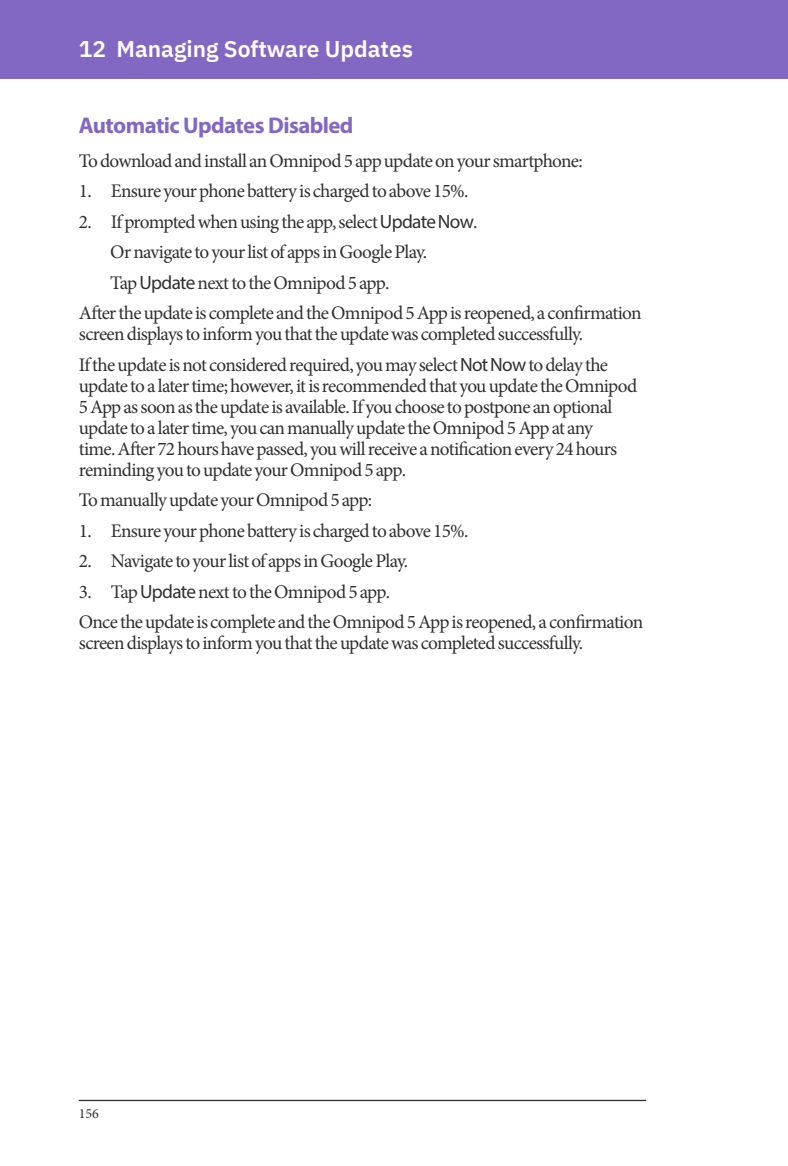
<style>
.page{position:relative;width:788px;height:1166px;background:#fff}
.page>*{position:absolute;margin:0;border:0;box-sizing:border-box;transform-origin:0 0}
.t1{font:600 22.75px "IBM Plex Sans";color:#fff}
.Head2{font:700 22.75px "Myriad Pro";letter-spacing:-.025em;color:#8268c3}
.BodyText{font:19.25px/21px "Minion Pro";letter-spacing:-.04em;color:#312f30}
.BodyTextIndent{font:19.25px "Minion Pro";letter-spacing:-.035em;color:#312f30}
.t2{font:14px "Minion Pro";color:#312f30}
.s1{font-family:"Myriad Pro"}
</style>
<div class="page">
<div style="left:0;top:0;width:788px;height:79px;background:#8268c3"></div>
<hr style="left:79px;top:1099px;width:567px;height:2px;background:#312f30">
<p class="t1" style="left:79px;top:31px;width:336px">12 Managing Software Updates</p>
<p class="Head2" style="left:79px;top:110px;width:276px">Automatic Updates Disabled</p>
<p class="BodyText" style="left:79px;top:150px;width:505px">To download and install an Omnipod 5 app update on your smartphone:</p>
<p class="BodyText" style="left:79px;top:181px;width:391px">1. Ensure your phone battery is charged to above 15%.</p>
<p class="BodyText" style="left:79px;top:211px;width:400px">2. If prompted when using the app, select <span class="s1">Update Now</span>.</p>
<p class="BodyTextIndent" style="left:110px;top:239px;width:318px">Or navigate to your list of apps in Google Play.</p>
<p class="BodyTextIndent" style="left:110px;top:270px;width:281px">Tap <span class="s1">Update</span> next to the Omnipod 5 app.</p>
<p class="BodyText" style="left:79px;top:303px;width:564px">After the update is complete and the Omnipod 5 App is reopened, a confirmation screen displays to inform you that the update was completed successfully.</p>
<p class="BodyText" style="left:79px;top:354px;width:560px">If the update is not considered required, you may select <span class="s1">Not Now</span> to delay the update to a later time; however, it is recommended that you update the Omnipod 5 App as soon as the update is available. If you choose to postpone an optional update to a later time, you can manually update the Omnipod 5 App at any<br>time. After 72 hours have passed, you will receive a notification every 24 hours reminding you to update your Omnipod 5 app.</p>
<p class="BodyText" style="left:79px;top:489px;width:295px">To manually update your Omnipod 5 app:</p>
<p class="BodyText" style="left:79px;top:520px;width:391px">1. Ensure your phone battery is charged to above 15%.</p>
<p class="BodyText" style="left:79px;top:550px;width:331px">2. Navigate to your list of apps in Google Play.</p>
<p class="BodyText" style="left:79px;top:581px;width:313px">3. Tap <span class="s1">Update</span> next to the Omnipod 5 app.</p>
<p class="BodyText" style="left:79px;top:611px;width:566px">Once the update is complete and the Omnipod 5 App is reopened, a confirmation screen displays to inform you that the update was completed successfully.</p>
<p class="t2" style="left:79px;top:1104px;width:22px">156</p>
</div>
